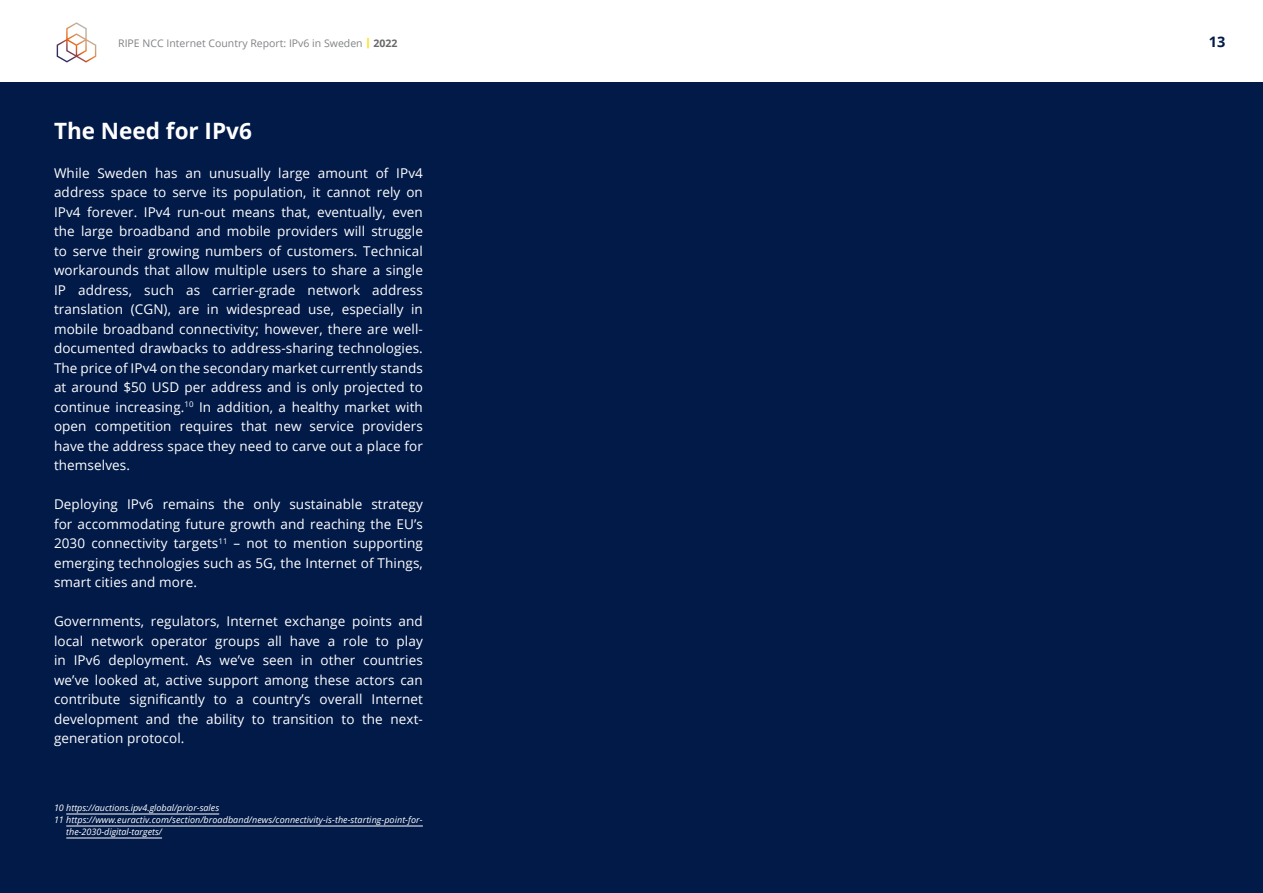
<style>
.page{position:relative;width:1263px;height:893px;background:#fff}
.page>*{position:absolute;margin:0;border:0;box-sizing:border-box;transform-origin:0 0}
.t1{font:700 22.5px "Open Sans";color:#fff}
.t2{font:700 14.55px "Open Sans";color:#021a48}
.t3{font:13.5px/19.5px "Open Sans";letter-spacing:.01em;color:#fff;text-align:justify}
.t4{font:10.5px "Open Sans";color:#818386}
.t5{font:italic 9px "Open Sans";letter-spacing:.005em;color:#fff}
.s1{font-weight:800;color:#fd0}
.s2{font-weight:700;color:#676867}
</style>
<div class="page">
<svg style="left:57px;top:22px;width:39px;height:41px"></svg>
<div style="left:0;top:82px;width:1263px;height:811px;background:#021a48"></div>
<hr style="left:66px;top:814px;width:153px;height:1px;background:#fff">
<hr style="left:66px;top:826px;width:357px;height:1px;background:#fff">
<hr style="left:66px;top:838px;width:96px;height:1px;background:#fff">
<p class="t4" style="left:118px;top:36px;width:281px">RIPE NCC Internet Country Report: IPv6 in Sweden <span class="s1">|</span> <span class="s2">2022</span></p>
<p class="t2" style="left:1209px;top:32px;width:18px">13</p>
<h1 class="t1" style="left:54px;top:115px;width:199px">The Need for IPv6</h1>
<p class="t3" style="left:54px;top:163px;width:370px">While Sweden has an unusually large amount of IPv4 address space to serve its population, it cannot rely on IPv4 forever. IPv4 run-out means that, eventually, even the large broadband and mobile providers will struggle to serve their growing numbers of customers. Technical workarounds that allow multiple users to share a single IP address, such as carrier-grade network address translation (CGN), are in widespread use, especially in mobile broadband connectivity; however, there are well&shy;documented drawbacks to address-sharing technologies.<br>The price of IPv4 on the secondary market currently stands at around $50 USD per address and is only projected to continue increasing.<sup>10</sup> In addition, a healthy market with open competition requires that new service providers have the address space they need to carve out a place for themselves.</p>
<p class="t3" style="left:54px;top:494px;width:370px">Deploying IPv6 remains the only sustainable strategy for accommodating future growth and reaching the EU’s 2030 connectivity targets<sup>11</sup> – not to mention supporting emerging technologies such as 5G, the Internet of Things, smart cities and more.</p>
<p class="t3" style="left:54px;top:611px;width:370px">Governments, regulators, Internet exchange points and local network operator groups all have a role to play in IPv6 deployment. As we’ve seen in other countries we’ve looked at, active support among these actors can contribute significantly to a country’s overall Internet development and the ability to transition to the next&shy;generation protocol.</p>
<p class="t5" style="left:54px;top:802px;width:167px">10 https://auctions.ipv4.global/prior-sales</p>
<p class="t5" style="left:54px;top:814px;width:370px">11 https://www.euractiv.com/section/broadband/news/connectivity-is-the-starting-point-for-</p>
<p class="t5" style="left:66px;top:826px;width:97px">the-2030-digital-targets/</p>
</div>
